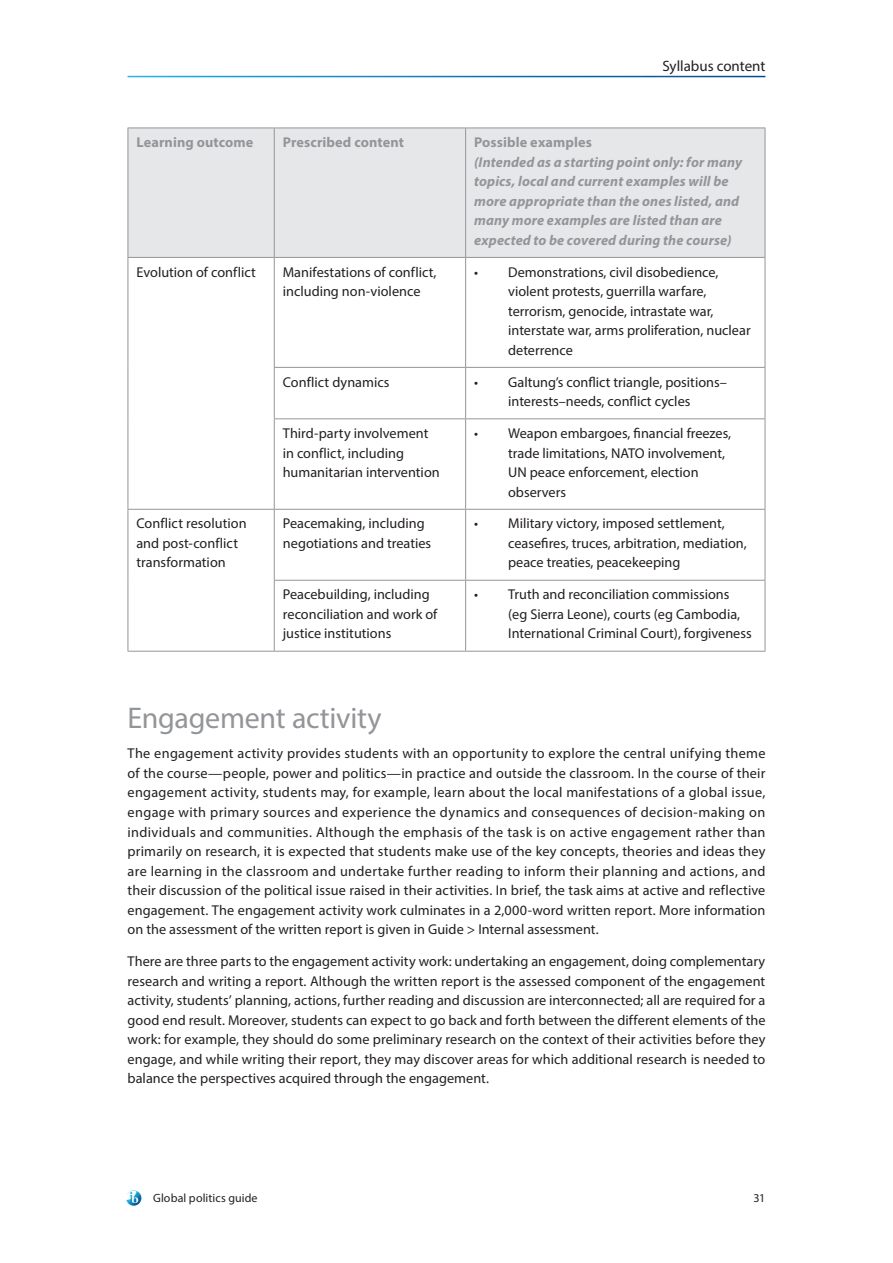
<style>
.page{position:relative;width:893px;height:1263px;background:#fff}
.page>*{position:absolute;margin:0;border:0;box-sizing:border-box;transform-origin:0 0}
.Heading_3{font:30px "Myriad Pro";letter-spacing:-.01em;color:#939598}
.t1{font:15px "Myriad Pro";letter-spacing:-.005em;color:#231f20}
.Body{font:14.25px/19.5px "Myriad Pro";color:#231f20}
.Table_body{font:14.25px/19.5px "Myriad Pro";color:#231f20}
.Table_header{font:italic 700 14.25px/19.5px "Myriad Pro";letter-spacing:.01em;color:#939598}
.Table_header-2{font:700 14.25px "Myriad Pro";letter-spacing:.005em;color:#939598}
.t2{font:12px "Myriad Pro";letter-spacing:.01em;color:#231f20}
</style>
<div class="page">
<svg style="left:126px;top:1190px;width:15px;height:16px"></svg>
<div style="left:129px;top:129px;width:636px;height:128px;background:#e6e7e9"></div>
<hr style="left:274px;top:128px;width:1px;height:129px;background:#939598">
<hr style="left:465px;top:128px;width:1px;height:129px;background:#939598">
<hr style="left:274px;top:258px;width:1px;height:109px;background:#939598">
<hr style="left:274px;top:367px;width:192px;height:1px;background:#939598">
<hr style="left:274px;top:368px;width:1px;height:50px;background:#939598">
<hr style="left:466px;top:367px;width:299px;height:1px;background:#939598">
<hr style="left:274px;top:418px;width:192px;height:1px;background:#939598">
<hr style="left:274px;top:419px;width:1px;height:90px;background:#939598">
<hr style="left:466px;top:418px;width:299px;height:1px;background:#939598">
<hr style="left:128px;top:509px;width:146px;height:1px;background:#939598">
<hr style="left:274px;top:509px;width:192px;height:1px;background:#939598">
<hr style="left:274px;top:510px;width:1px;height:70px;background:#939598">
<hr style="left:466px;top:509px;width:299px;height:1px;background:#939598">
<hr style="left:274px;top:580px;width:192px;height:1px;background:#939598">
<hr style="left:274px;top:581px;width:1px;height:70px;background:#939598">
<hr style="left:466px;top:580px;width:299px;height:1px;background:#939598">
<hr style="left:128px;top:128px;width:146px;height:1px;background:#939598">
<hr style="left:128px;top:128px;width:1px;height:129px;background:#939598">
<hr style="left:274px;top:128px;width:192px;height:1px;background:#939598">
<hr style="left:466px;top:128px;width:299px;height:1px;background:#939598">
<hr style="left:765px;top:128px;width:1px;height:129px;background:#939598">
<hr style="left:128px;top:257px;width:146px;height:1px;background:#939598">
<hr style="left:128px;top:258px;width:1px;height:109px;background:#939598">
<hr style="left:274px;top:257px;width:192px;height:1px;background:#939598">
<hr style="left:128px;top:367px;width:1px;height:52px;background:#939598">
<hr style="left:128px;top:419px;width:1px;height:90px;background:#939598">
<hr style="left:128px;top:510px;width:1px;height:70px;background:#939598">
<hr style="left:128px;top:580px;width:1px;height:71px;background:#939598">
<hr style="left:128px;top:651px;width:146px;height:1px;background:#939598">
<hr style="left:274px;top:651px;width:192px;height:1px;background:#939598">
<hr style="left:466px;top:257px;width:299px;height:1px;background:#939598">
<hr style="left:465px;top:258px;width:1px;height:109px;background:#939598">
<hr style="left:765px;top:258px;width:1px;height:109px;background:#939598">
<hr style="left:465px;top:368px;width:1px;height:50px;background:#939598">
<hr style="left:765px;top:368px;width:1px;height:50px;background:#939598">
<hr style="left:465px;top:419px;width:1px;height:90px;background:#939598">
<hr style="left:765px;top:419px;width:1px;height:90px;background:#939598">
<hr style="left:465px;top:510px;width:1px;height:70px;background:#939598">
<hr style="left:765px;top:510px;width:1px;height:70px;background:#939598">
<hr style="left:465px;top:581px;width:1px;height:70px;background:#939598">
<hr style="left:765px;top:581px;width:1px;height:70px;background:#939598">
<hr style="left:466px;top:651px;width:299px;height:1px;background:#939598">
<p class="t1" style="left:663px;top:57px;width:104px">Syllabus content</p>
<p class="Table_header-2" style="left:136px;top:133px;width:119px">Learning outcome</p>
<p class="Table_header-2" style="left:283px;top:133px;width:123px">Prescribed content</p>
<p class="Table_header-2" style="left:474px;top:133px;width:119px">Possible examples</p>
<p class="Table_header" style="left:474px;top:152px;width:269px">(Intended as a starting point only: for many topics, local and current examples will be more appropriate than the ones listed, and many more examples are listed than are expected to be covered during the course)</p>
<p class="Table_body" style="left:136px;top:262px;width:121px">Evolution of conflict</p>
<p class="Table_body" style="left:283px;top:262px;width:155px">Manifestations of conflict, including non-violence</p>
<p class="Body" style="left:508px;top:262px;width:244px;text-indent:-34px">• Demonstrations, civil disobedience, violent protests, guerrilla warfare, terrorism, genocide, intrastate war, interstate war, arms proliferation, nuclear deterrence</p>
<p class="Table_body" style="left:283px;top:372px;width:108px">Conflict dynamics</p>
<p class="Body" style="left:474px;top:372px;width:254px;text-align:center">• Galtung’s conflict triangle, positions– interests–needs, conflict cycles</p>
<p class="Table_body" style="left:283px;top:423px;width:158px">Third-party involvement in conflict, including humanitarian intervention</p>
<p class="Body" style="left:508px;top:423px;width:225px;text-indent:-34px">• Weapon embargoes, financial freezes, trade limitations, NATO involvement,<br>UN peace enforcement, election observers</p>
<p class="Table_body" style="left:136px;top:514px;width:112px">Conflict resolution and post-conflict transformation</p>
<p class="Table_body" style="left:283px;top:514px;width:150px">Peacemaking, including negotiations and treaties</p>
<p class="Body" style="left:508px;top:514px;width:240px;text-indent:-34px">• Military victory, imposed settlement, ceasefires, truces, arbitration, mediation, peace treaties, peacekeeping</p>
<p class="Table_body" style="left:283px;top:585px;width:156px">Peacebuilding, including reconciliation and work of justice institutions</p>
<p class="Body" style="left:508px;top:585px;width:245px;text-indent:-34px">• Truth and reconciliation commissions (eg Sierra Leone), courts (eg Cambodia,<br>International Criminal Court), forgiveness</p>
<p class="Heading_3" style="left:128px;top:700px;width:256px">Engagement activity</p>
<p class="Body" style="left:128px;top:744px;width:639px;text-align:justify">The engagement activity provides students with an opportunity to explore the central unifying theme of the course—people, power and politics—in practice and outside the classroom. In the course of their engagement activity, students may, for example, learn about the local manifestations of a global issue, engage with primary sources and experience the dynamics and consequences of decision-making on individuals and communities. Although the emphasis of the task is on active engagement rather than primarily on research, it is expected that students make use of the key concepts, theories and ideas they are learning in the classroom and undertake further reading to inform their planning and actions, and their discussion of the political issue raised in their activities. In brief, the task aims at active and reflective engagement. The engagement activity work culminates in a 2,000-word written report. More information on the assessment of the written report is given in Guide &gt; Internal assessment.</p>
<p class="Body" style="left:128px;top:951px;width:639px;text-align:justify">There are three parts to the engagement activity work: undertaking an engagement, doing complementary research and writing a report. Although the written report is the assessed component of the engagement activity, students’ planning, actions, further reading and discussion are interconnected; all are required for a good end result. Moreover, students can expect to go back and forth between the different elements of the work: for example, they should do some preliminary research on the context of their activities before they engage, and while writing their report, they may discover areas for which additional research is needed to balance the perspectives acquired through the engagement.</p>
<p class="t2" style="left:153px;top:1190px;width:106px">Global politics guide</p>
<p class="t2" style="left:754px;top:1190px;width:13px">31</p>
</div>
